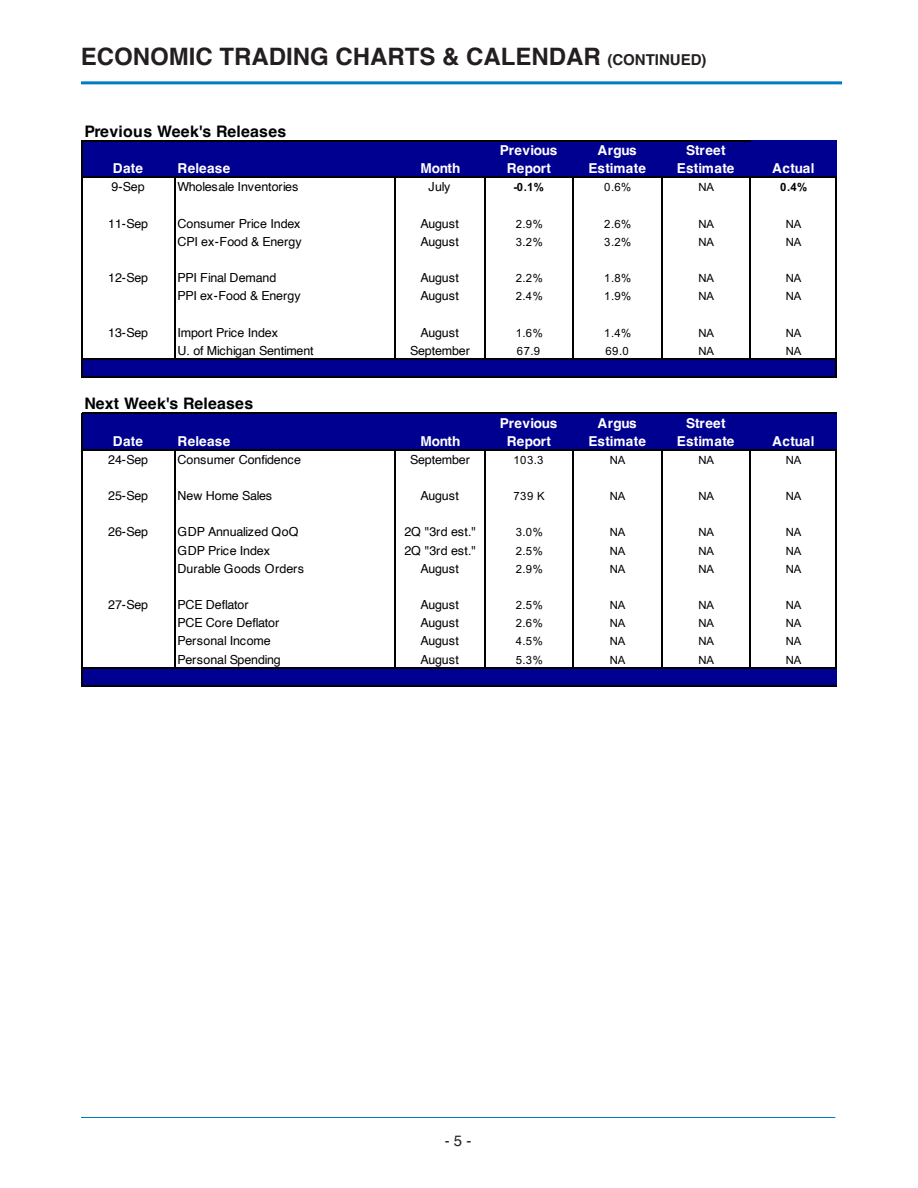
<style>
.page{position:relative;width:918px;height:1188px;background:#fff}
.page>*{position:absolute;margin:0;border:0;box-sizing:border-box;transform-origin:0 0}
.t1{font:700 24px "Helvetica";color:#231f20}
.t2{font:700 15.9px "Helvetica";letter-spacing:.015em;color:#000}
.t3{font:15px "Helvetica";color:#231f20}
.t4{font:700 13.65px "Helvetica";letter-spacing:.025em;color:#fff}
.t5{font:700 13.65px "Helvetica";color:#fff}
.t6{font:12.45px "Helvetica";letter-spacing:-.01em;color:#000}
.t7{font:11.4px "Arial";letter-spacing:-.02em;color:#000}
.t8{font:700 11.4px "Arial";color:#000}
.s1{font-size:15px}
</style>
<div class="page">
<hr style="left:81px;top:81px;width:761px;height:3px;background:#007cc2">
<hr style="left:81px;top:1117px;width:754px;height:1px;background:#007cc2">
<div style="left:82px;top:140px;width:755px;height:38px;background:#000090"></div>
<div style="left:82px;top:358px;width:755px;height:20px;background:#000090"></div>
<div style="left:82px;top:413px;width:755px;height:37px;background:#000090"></div>
<div style="left:82px;top:667px;width:755px;height:19px;background:#000090"></div>
<hr style="left:81px;top:140px;width:1px;height:238px;background:#000">
<hr style="left:174px;top:178px;width:1px;height:181px;background:#000">
<hr style="left:394px;top:178px;width:1px;height:181px;background:#000">
<hr style="left:484px;top:178px;width:1px;height:181px;background:#000">
<hr style="left:573px;top:178px;width:1px;height:181px;background:#000">
<hr style="left:661px;top:178px;width:1px;height:181px;background:#000">
<hr style="left:750px;top:178px;width:1px;height:181px;background:#000">
<hr style="left:836px;top:178px;width:1px;height:200px;background:#000">
<hr style="left:81px;top:413px;width:1px;height:273px;background:#000">
<hr style="left:174px;top:450px;width:1px;height:218px;background:#000">
<hr style="left:394px;top:450px;width:1px;height:218px;background:#000">
<hr style="left:484px;top:450px;width:1px;height:218px;background:#000">
<hr style="left:573px;top:450px;width:1px;height:218px;background:#000">
<hr style="left:661px;top:450px;width:1px;height:218px;background:#000">
<hr style="left:750px;top:450px;width:1px;height:218px;background:#000">
<hr style="left:836px;top:450px;width:1px;height:218px;background:#000">
<hr style="left:82px;top:140px;width:669px;height:1px;background:#000">
<hr style="left:82px;top:177px;width:755px;height:1px;background:#000">
<hr style="left:82px;top:358px;width:755px;height:1px;background:#000">
<hr style="left:82px;top:376px;width:755px;height:2px;background:#000">
<hr style="left:82px;top:413px;width:755px;height:1px;background:#000">
<hr style="left:82px;top:449px;width:755px;height:1px;background:#000">
<hr style="left:82px;top:667px;width:755px;height:1px;background:#000">
<hr style="left:82px;top:685px;width:755px;height:1px;background:#000">
<p class="t1" style="left:81px;top:42px;width:627px">ECONOMIC TRADING CHARTS &amp; CALENDAR <span class="s1">(CONTINUED)</span></p>
<p class="t2" style="left:84px;top:122px;width:203px">Previous Week's Releases</p>
<p class="t5" style="left:500px;top:142px;width:59px">Previous</p>
<p class="t4" style="left:597px;top:142px;width:41px">Argus</p>
<p class="t4" style="left:686px;top:142px;width:41px">Street</p>
<p class="t4" style="left:113px;top:160px;width:32px">Date</p>
<p class="t4" style="left:178px;top:160px;width:54px">Release</p>
<p class="t4" style="left:420px;top:160px;width:42px">Month</p>
<p class="t4" style="left:507px;top:160px;width:46px">Report</p>
<p class="t5" style="left:588px;top:160px;width:59px">Estimate</p>
<p class="t5" style="left:677px;top:160px;width:59px">Estimate</p>
<p class="t4" style="left:772px;top:160px;width:44px">Actual</p>
<p class="t6" style="left:112px;top:177px;width:35px">9-Sep</p>
<p class="t6" style="left:177px;top:177px;width:122px">Wholesale Inventories</p>
<p class="t6" style="left:428px;top:177px;width:24px">July</p>
<p class="t8" style="left:513px;top:179px;width:32px">-0.1%</p>
<p class="t7" style="left:604px;top:180px;width:29px">0.6%</p>
<p class="t7" style="left:699px;top:180px;width:17px">NA</p>
<p class="t8" style="left:780px;top:179px;width:29px">0.4%</p>
<p class="t6" style="left:108px;top:214px;width:41px">11-Sep</p>
<p class="t6" style="left:177px;top:214px;width:125px">Consumer Price Index</p>
<p class="t6" style="left:420px;top:214px;width:40px">August</p>
<p class="t7" style="left:516px;top:216px;width:29px">2.9%</p>
<p class="t7" style="left:604px;top:216px;width:29px">2.6%</p>
<p class="t7" style="left:699px;top:216px;width:17px">NA</p>
<p class="t7" style="left:786px;top:216px;width:17px">NA</p>
<p class="t6" style="left:177px;top:232px;width:126px">CPI ex-Food &amp; Energy</p>
<p class="t6" style="left:420px;top:232px;width:40px">August</p>
<p class="t7" style="left:516px;top:234px;width:29px">3.2%</p>
<p class="t7" style="left:604px;top:234px;width:29px">3.2%</p>
<p class="t7" style="left:699px;top:234px;width:17px">NA</p>
<p class="t7" style="left:786px;top:234px;width:17px">NA</p>
<p class="t6" style="left:108px;top:268px;width:41px">12-Sep</p>
<p class="t6" style="left:177px;top:268px;width:100px">PPI Final Demand</p>
<p class="t6" style="left:420px;top:268px;width:40px">August</p>
<p class="t7" style="left:516px;top:270px;width:29px">2.2%</p>
<p class="t7" style="left:604px;top:270px;width:29px">1.8%</p>
<p class="t7" style="left:699px;top:270px;width:17px">NA</p>
<p class="t7" style="left:786px;top:270px;width:17px">NA</p>
<p class="t6" style="left:177px;top:286px;width:125px">PPI ex-Food &amp; Energy</p>
<p class="t6" style="left:420px;top:286px;width:40px">August</p>
<p class="t7" style="left:516px;top:289px;width:29px">2.4%</p>
<p class="t7" style="left:604px;top:289px;width:29px">1.9%</p>
<p class="t7" style="left:699px;top:289px;width:17px">NA</p>
<p class="t7" style="left:786px;top:289px;width:17px">NA</p>
<p class="t6" style="left:108px;top:323px;width:41px">13-Sep</p>
<p class="t6" style="left:177px;top:323px;width:102px">Import Price Index</p>
<p class="t6" style="left:420px;top:323px;width:40px">August</p>
<p class="t7" style="left:516px;top:325px;width:29px">1.6%</p>
<p class="t7" style="left:604px;top:325px;width:29px">1.4%</p>
<p class="t7" style="left:699px;top:325px;width:17px">NA</p>
<p class="t7" style="left:786px;top:325px;width:17px">NA</p>
<p class="t6" style="left:177px;top:341px;width:138px">U. of Michigan Sentiment</p>
<p class="t6" style="left:410px;top:341px;width:61px">September</p>
<p class="t7" style="left:517px;top:343px;width:25px">67.9</p>
<p class="t7" style="left:605px;top:343px;width:25px">69.0</p>
<p class="t7" style="left:699px;top:343px;width:17px">NA</p>
<p class="t7" style="left:786px;top:343px;width:17px">NA</p>
<p class="t2" style="left:84px;top:394px;width:170px">Next Week's Releases</p>
<p class="t5" style="left:500px;top:414px;width:59px">Previous</p>
<p class="t4" style="left:597px;top:414px;width:41px">Argus</p>
<p class="t4" style="left:686px;top:414px;width:41px">Street</p>
<p class="t4" style="left:113px;top:433px;width:32px">Date</p>
<p class="t4" style="left:178px;top:433px;width:54px">Release</p>
<p class="t4" style="left:420px;top:433px;width:42px">Month</p>
<p class="t4" style="left:507px;top:433px;width:46px">Report</p>
<p class="t5" style="left:588px;top:433px;width:59px">Estimate</p>
<p class="t5" style="left:677px;top:433px;width:59px">Estimate</p>
<p class="t4" style="left:772px;top:433px;width:44px">Actual</p>
<p class="t6" style="left:108px;top:450px;width:41px">24-Sep</p>
<p class="t6" style="left:177px;top:450px;width:125px">Consumer Confidence</p>
<p class="t6" style="left:410px;top:450px;width:61px">September</p>
<p class="t7" style="left:513px;top:452px;width:32px">103.3</p>
<p class="t7" style="left:610px;top:452px;width:17px">NA</p>
<p class="t7" style="left:699px;top:452px;width:17px">NA</p>
<p class="t7" style="left:786px;top:452px;width:17px">NA</p>
<p class="t6" style="left:108px;top:486px;width:41px">25-Sep</p>
<p class="t6" style="left:177px;top:486px;width:96px">New Home Sales</p>
<p class="t6" style="left:420px;top:486px;width:40px">August</p>
<p class="t7" style="left:513px;top:488px;width:33px">739 K</p>
<p class="t7" style="left:610px;top:488px;width:17px">NA</p>
<p class="t7" style="left:699px;top:488px;width:17px">NA</p>
<p class="t7" style="left:786px;top:488px;width:17px">NA</p>
<p class="t6" style="left:108px;top:523px;width:41px">26-Sep</p>
<p class="t6" style="left:177px;top:523px;width:122px">GDP Annualized QoQ</p>
<p class="t6" style="left:405px;top:523px;width:73px">2Q "3rd est."</p>
<p class="t7" style="left:516px;top:525px;width:29px">3.0%</p>
<p class="t7" style="left:610px;top:525px;width:17px">NA</p>
<p class="t7" style="left:699px;top:525px;width:17px">NA</p>
<p class="t7" style="left:786px;top:525px;width:17px">NA</p>
<p class="t6" style="left:177px;top:541px;width:94px">GDP Price Index</p>
<p class="t6" style="left:405px;top:541px;width:73px">2Q "3rd est."</p>
<p class="t7" style="left:516px;top:543px;width:29px">2.5%</p>
<p class="t7" style="left:610px;top:543px;width:17px">NA</p>
<p class="t7" style="left:699px;top:543px;width:17px">NA</p>
<p class="t7" style="left:786px;top:543px;width:17px">NA</p>
<p class="t6" style="left:177px;top:559px;width:128px">Durable Goods Orders</p>
<p class="t6" style="left:420px;top:559px;width:40px">August</p>
<p class="t7" style="left:516px;top:561px;width:29px">2.9%</p>
<p class="t7" style="left:610px;top:561px;width:17px">NA</p>
<p class="t7" style="left:699px;top:561px;width:17px">NA</p>
<p class="t7" style="left:786px;top:561px;width:17px">NA</p>
<p class="t6" style="left:108px;top:595px;width:41px">27-Sep</p>
<p class="t6" style="left:177px;top:595px;width:73px">PCE Deflator</p>
<p class="t6" style="left:420px;top:595px;width:40px">August</p>
<p class="t7" style="left:516px;top:597px;width:29px">2.5%</p>
<p class="t7" style="left:610px;top:597px;width:17px">NA</p>
<p class="t7" style="left:699px;top:597px;width:17px">NA</p>
<p class="t7" style="left:786px;top:597px;width:17px">NA</p>
<p class="t6" style="left:177px;top:613px;width:103px">PCE Core Deflator</p>
<p class="t6" style="left:420px;top:613px;width:40px">August</p>
<p class="t7" style="left:516px;top:615px;width:29px">2.6%</p>
<p class="t7" style="left:610px;top:615px;width:17px">NA</p>
<p class="t7" style="left:699px;top:615px;width:17px">NA</p>
<p class="t7" style="left:786px;top:615px;width:17px">NA</p>
<p class="t6" style="left:177px;top:631px;width:95px">Personal Income</p>
<p class="t6" style="left:420px;top:631px;width:40px">August</p>
<p class="t7" style="left:516px;top:634px;width:29px">4.5%</p>
<p class="t7" style="left:610px;top:634px;width:17px">NA</p>
<p class="t7" style="left:699px;top:634px;width:17px">NA</p>
<p class="t7" style="left:786px;top:634px;width:17px">NA</p>
<p class="t6" style="left:177px;top:650px;width:105px">Personal Spending</p>
<p class="t6" style="left:420px;top:650px;width:40px">August</p>
<p class="t7" style="left:516px;top:652px;width:29px">5.3%</p>
<p class="t7" style="left:610px;top:652px;width:17px">NA</p>
<p class="t7" style="left:699px;top:652px;width:17px">NA</p>
<p class="t7" style="left:786px;top:652px;width:17px">NA</p>
<p class="t3" style="left:445px;top:1129px;width:28px">- 5 -</p>
</div>
